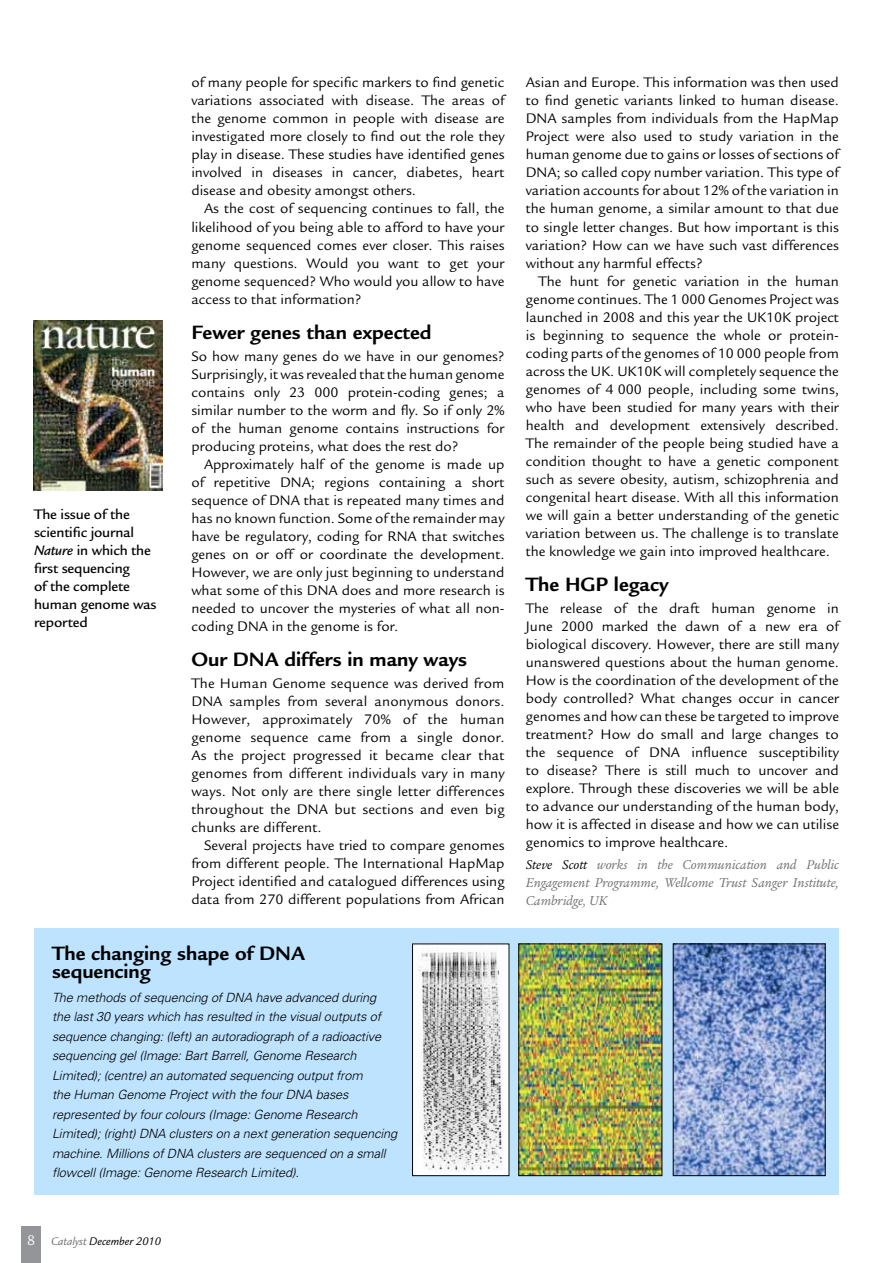
<style>
.page{position:relative;width:893px;height:1263px;background:#fff}
.page>*{position:absolute;margin:0;border:0;box-sizing:border-box;transform-origin:0 0}
.t1{font:700 21px/18px "Legacy Sans";color:#000}
.t2{font:15px/18px "Legacy Sans";color:#000;text-align:justify}
.t3{font:500 15px/18px "Legacy Sans";letter-spacing:-.01em;color:#000}
.t4{font:italic 13.95px/18px "Legacy Ser ITC";color:#6d6e71;text-align:justify}
.t5{font:italic 300 12.75px/19.5px "Univers";letter-spacing:-.01em;color:#000}
.t6{font:italic 12px "Legacy Sans";color:#000}
.s1{font-style:italic}
.s2{color:#000}
.s3{font-style:normal;font-size:15px;color:#fff}
.s4{color:#6d6e71}
</style>
<div class="page">
<div style="left:21px;top:1226px;width:20px;height:37px;background:#939598"></div>
<div style="left:34px;top:928px;width:805px;height:267px;background:#bde3ff"></div>
<img style="left:414px;top:945px;width:93px;height:229px">
<div style="left:412px;top:943px;width:97px;height:233px;border:1px solid #000"></div>
<img style="left:520px;top:945px;width:140px;height:229px">
<div style="left:518px;top:943px;width:144px;height:233px;border:1px solid #000"></div>
<img style="left:675px;top:945px;width:149px;height:229px">
<div style="left:673px;top:943px;width:153px;height:233px;border:1px solid #000"></div>
<img style="left:33px;top:320px;width:130px;height:170px">
<p class="t3" style="left:34px;top:505px;width:124px">The issue of the scientific journal<br><span class="s1">Nature</span> in which the first sequencing<br>of the complete human genome was reported</p>
<p class="t2" style="left:191px;top:74px;width:315px">of many people for specific markers to find genetic variations associated with disease. The areas of the genome common in people with disease are investigated more closely to find out the role they play in disease. These studies have identified genes involved in diseases in cancer, diabetes, heart disease and obesity amongst others.</p>
<p class="t2" style="left:191px;top:200px;width:315px;text-indent:13px">As the cost of sequencing continues to fall, the likelihood of you being able to afford to have your genome sequenced comes ever closer. This raises many questions. Would you want to get your genome sequenced? Who would you allow to have access to that information?</p>
<h1 class="t1" style="left:191px;top:323px;width:242px">Fewer genes than expected</h1>
<p class="t2" style="left:191px;top:347px;width:315px">So how many genes do we have in our genomes?<br>Surprisingly, it was revealed that the human genome contains only 23 000 protein-coding genes; a similar number to the worm and fly. So if only 2% of the human genome contains instructions for producing proteins, what does the rest do?</p>
<p class="t2" style="left:191px;top:455px;width:315px;text-indent:13px">Approximately half of the genome is made up of repetitive DNA; regions containing a short sequence of DNA that is repeated many times and has no known function. Some of the remainder may have be regulatory, coding for RNA that switches genes on or off or coordinate the development.<br>However, we are only just beginning to understand what some of this DNA does and more research is needed to uncover the mysteries of what all non&shy;coding DNA in the genome is for.</p>
<h1 class="t1" style="left:191px;top:650px;width:277px">Our DNA differs in many ways</h1>
<p class="t2" style="left:191px;top:674px;width:315px">The Human Genome sequence was derived from DNA samples from several anonymous donors.<br>However, approximately 70% of the human genome sequence came from a single donor.<br>As the project progressed it became clear that genomes from different individuals vary in many ways. Not only are there single letter differences throughout the DNA but sections and even big chunks are different.</p>
<p class="t2" style="left:191px;top:836px;width:315px;text-indent:13px">Several projects have tried to compare genomes from different people. The International HapMap Project identified and catalogued differences using data from 270 different populations from African</p>
<h1 class="t1" style="left:52px;top:944px;width:254px">The changing shape of DNA sequencing</h1>
<p class="t5" style="left:52px;top:987px;width:347px">The methods of sequencing of DNA have advanced during the last 30 years which has resulted in the visual outputs of sequence changing: (left) an autoradiograph of a radioactive sequencing gel (Image: Bart Barrell, Genome Research Limited); (centre) an automated sequencing output from<br>the Human Genome Project with the four DNA bases represented by four colours (Image: Genome Research Limited); (right) DNA clusters on a next generation sequencing machine. Millions of DNA clusters are sequenced on a small flowcell (Image: Genome Research Limited).</p>
<p class="t2" style="left:526px;top:74px;width:315px">Asian and Europe. This information was then used to find genetic variants linked to human disease.<br>DNA samples from individuals from the HapMap Project were also used to study variation in the human genome due to gains or losses of sections of DNA; so called copy number variation. This type of variation accounts for about 12% of the variation in the human genome, a similar amount to that due to single letter changes. But how important is this variation? How can we have such vast differences without any harmful effects?</p>
<p class="t2" style="left:526px;top:272px;width:315px;text-indent:13px">The hunt for genetic variation in the human genome continues. The 1 000 Genomes Project was launched in 2008 and this year the UK10K project is beginning to sequence the whole or protein&shy;coding parts of the genomes of 10 000 people from across the UK. UK10K will completely sequence the genomes of 4 000 people, including some twins, who have been studied for many years with their health and development extensively described.<br>The remainder of the people being studied have a condition thought to have a genetic component such as severe obesity, autism, schizophrenia and congenital heart disease. With all this information we will gain a better understanding of the genetic variation between us. The challenge is to translate the knowledge we gain into improved healthcare.</p>
<h1 class="t1" style="left:526px;top:575px;width:144px">The HGP legacy</h1>
<p class="t2" style="left:526px;top:599px;width:315px">The release of the draft human genome in June 2000 marked the dawn of a new era of biological discovery. However, there are still many unanswered questions about the human genome.<br>How is the coordination of the development of the body controlled? What changes occur in cancer genomes and how can these be targeted to improve treatment? How do small and large changes to the sequence of DNA influence susceptibility to disease? There is still much to uncover and explore. Through these discoveries we will be able to advance our understanding of the human body, how it is affected in disease and how we can utilise genomics to improve healthcare.</p>
<p class="t4" style="left:526px;top:856px;width:315px"><span class="s2">Steve Scott</span> works in the Communication and Public Engagement Programme, Wellcome Trust Sanger Institute, Cambridge, UK</p>
<p class="t6" style="left:27px;top:1235px;width:135px"><span class="s3">8</span> <span class="s4">Catalyst</span> December 2010</p>
</div>
